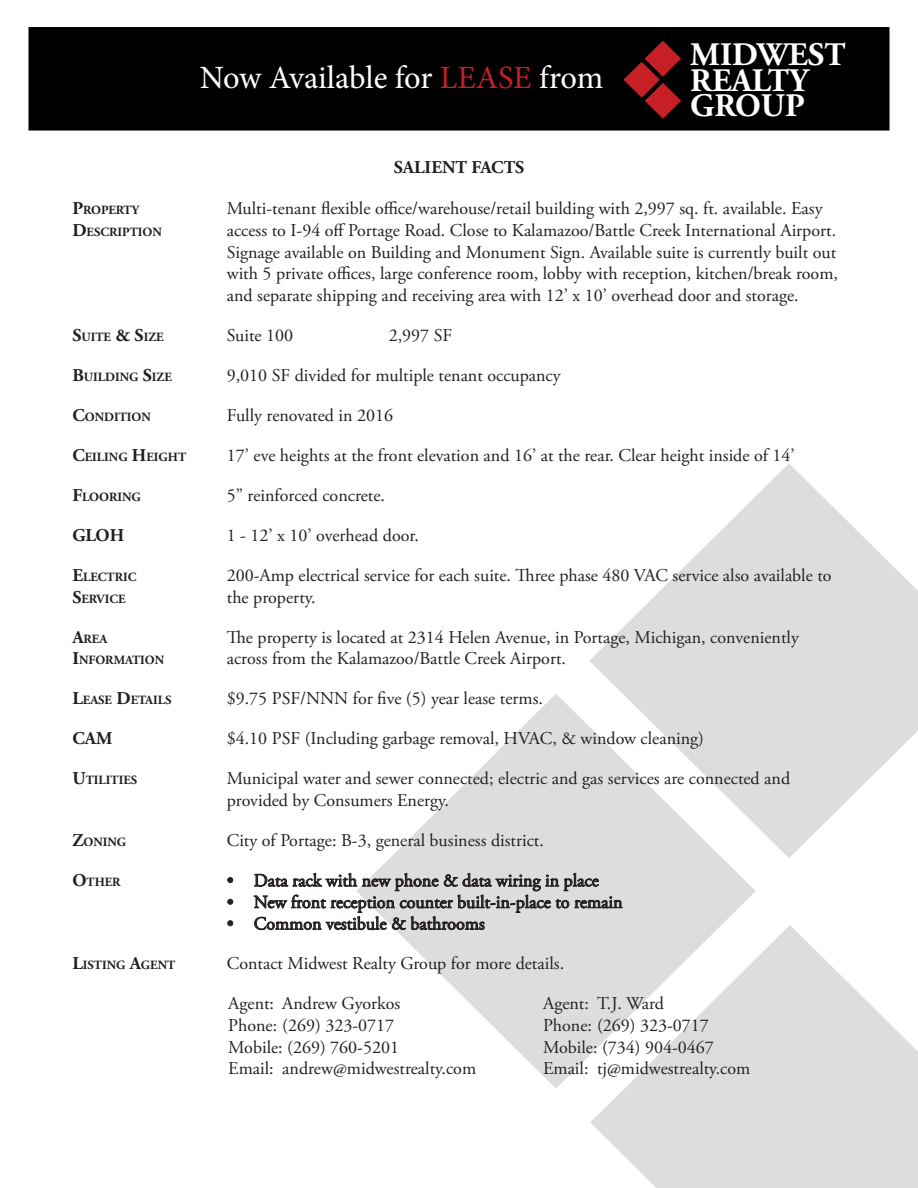
<style>
.page{position:relative;width:918px;height:1188px;background:#fff}
.page>*{position:absolute;margin:0;border:0;box-sizing:border-box;transform-origin:0 0}
.t1{font:700 32.85px "Adobe Garamond Pro";color:#fff}
.t2{font:32.55px "Minion Pro";letter-spacing:-.01em;color:#fff}
.t3{font:18px/21.6px "Adobe Garamond Pro";color:#231f20}
.t4{font:700 18px "Adobe Garamond Pro";color:#231f20}
.t5{font:700 18px "Adobe Garamond Pro";color:#231f20}
.t6{font:700 12.6px/21.6px "Adobe Garamond Pro";color:#231f20}
.s1{color:#c62026}
.s2{font-size:18px}
</style>
<div class="page">
<svg style="left:375px;top:694px;width:381px;height:394px;fill:#dedddd"></svg>
<svg style="left:590px;top:925px;width:328px;height:263px;fill:#dedddd"></svg>
<svg style="left:589px;top:464px;width:329px;height:394px;fill:#dedddd"></svg>
<div style="left:28px;top:27px;width:862px;height:104px;background:#000;border:2px solid #000"></div>
<svg style="left:623px;top:41px;width:58px;height:78px"></svg>
<svg style="left:228px;top:878px;width:5px;height:5px"></svg>
<svg style="left:228px;top:899px;width:5px;height:5px"></svg>
<svg style="left:228px;top:921px;width:5px;height:5px"></svg>
<svg style="left:253px;top:873px;width:370px;height:58px"></svg>
<p class="t2" style="left:200px;top:56px;width:405px">Now Available for <span class="s1">LEASE</span> from</p>
<p class="t4" style="left:394px;top:157px;width:132px">SALIENT FACTS</p>
<p class="t1" style="left:690px;top:36px;width:157px">MIDWEST</p>
<p class="t1" style="left:690px;top:61px;width:119px">REALTY</p>
<p class="t1" style="left:690px;top:87px;width:116px">GROUP</p>
<p class="t6" style="left:72px;top:200px;width:91px"><span class="s2">P</span>ROPERTY<br><span class="s2">D</span>ESCRIPTION</p>
<p class="t3" style="left:227px;top:198px;width:613px">Multi-tenant flexible office/warehouse/retail building with 2,997 sq. ft. available. Easy access to I-94 off Portage Road. Close to Kalamazoo/Battle Creek International Airport.<br>Signage available on Building and Monument Sign. Available suite is currently built out with 5 private offices, large conference room, lobby with reception, kitchen/break room, and separate shipping and receiving area with 12’ x 10’ overhead door and storage.</p>
<p class="t6" style="left:72px;top:326px;width:93px"><span class="s2">S</span>UITE <span class="s2">&amp; S</span>IZE</p>
<p class="t3" style="left:227px;top:325px;width:68px">Suite 100</p>
<p class="t3" style="left:389px;top:325px;width:65px">2,997 SF</p>
<p class="t6" style="left:72px;top:366px;width:101px"><span class="s2">B</span>UILDING <span class="s2">S</span>IZE</p>
<p class="t3" style="left:227px;top:365px;width:335px">9,010 SF divided for multiple tenant occupancy</p>
<p class="t6" style="left:72px;top:406px;width:80px"><span class="s2">C</span>ONDITION</p>
<p class="t3" style="left:227px;top:405px;width:168px">Fully renovated in 2016</p>
<p class="t6" style="left:72px;top:446px;width:115px"><span class="s2">C</span>EILING <span class="s2">H</span>EIGHT</p>
<p class="t3" style="left:227px;top:445px;width:569px">17’ eve heights at the front elevation and 16’ at the rear. Clear height inside of 14’</p>
<p class="t6" style="left:72px;top:486px;width:70px"><span class="s2">F</span>LOORING</p>
<p class="t3" style="left:227px;top:485px;width:160px">5” reinforced concrete.</p>
<p class="t5" style="left:72px;top:525px;width:13px">GLO</p>
<p class="t5" style="left:110px;top:525px;width:16px">H</p>
<p class="t3" style="left:227px;top:525px;width:194px">1 - 12’ x 10’ overhead door.</p>
<p class="t6" style="left:72px;top:567px;width:66px"><span class="s2">E</span>LECTRIC<br><span class="s2">S</span>ERVICE</p>
<p class="t3" style="left:227px;top:565px;width:606px">200-Amp electrical service for each suite. Three phase 480 VAC service also available to the property.</p>
<p class="t6" style="left:72px;top:628px;width:93px"><span class="s2">A</span>REA<br><span class="s2">I</span>NFORMATION</p>
<p class="t3" style="left:227px;top:627px;width:574px">The property is located at 2314 Helen Avenue, in Portage, Michigan, conveniently across from the Kalamazoo/Battle Creek Airport.</p>
<p class="t6" style="left:72px;top:690px;width:101px"><span class="s2">L</span>EASE <span class="s2">D</span>ETAILS</p>
<p class="t3" style="left:227px;top:689px;width:318px">$9.75 PSF/NNN for five (5) year lease terms.</p>
<p class="t5" style="left:72px;top:728px;width:41px">CAM</p>
<p class="t3" style="left:227px;top:729px;width:479px">$4.10 PSF (Including garbage removal, HVAC, &amp; window cleaning)</p>
<p class="t6" style="left:72px;top:770px;width:66px"><span class="s2">U</span>TILITIES</p>
<p class="t3" style="left:227px;top:769px;width:565px">Municipal water and sewer connected; electric and gas services are connected and provided by Consumers Energy.</p>
<p class="t6" style="left:72px;top:832px;width:55px"><span class="s2">Z</span>ONING</p>
<p class="t3" style="left:227px;top:830px;width:319px">City of Portage: B-3, general business district.</p>
<p class="t6" style="left:72px;top:872px;width:50px"><span class="s2">O</span>THER</p>
<p class="t3" style="left:227px;top:870px;width:374px">• Data rack with new phone &amp; data wiring in place</p>
<p class="t3" style="left:227px;top:892px;width:397px">• New front reception counter built-in-place to remain</p>
<p class="t3" style="left:227px;top:914px;width:259px">• Common vestibule &amp; bathrooms</p>
<p class="t6" style="left:72px;top:955px;width:104px"><span class="s2">L</span>ISTING <span class="s2">A</span>GENT</p>
<p class="t3" style="left:227px;top:954px;width:339px">Contact Midwest Realty Group for more details.</p>
<p class="t3" style="left:228px;top:994px;width:174px">Agent: Andrew Gyorkos</p>
<p class="t3" style="left:228px;top:1015px;width:167px">Phone: (269) 323-0717</p>
<p class="t3" style="left:228px;top:1037px;width:172px">Mobile: (269) 760-5201</p>
<p class="t3" style="left:228px;top:1058px;width:249px">Email: andrew@midwestrealty.com</p>
<p class="t3" style="left:543px;top:994px;width:123px">Agent: T.J. Ward</p>
<p class="t3" style="left:543px;top:1015px;width:167px">Phone: (269) 323-0717</p>
<p class="t3" style="left:543px;top:1037px;width:172px">Mobile: (734) 904-0467</p>
<p class="t3" style="left:543px;top:1058px;width:209px">Email: tj@midwestrealty.com</p>
</div>
